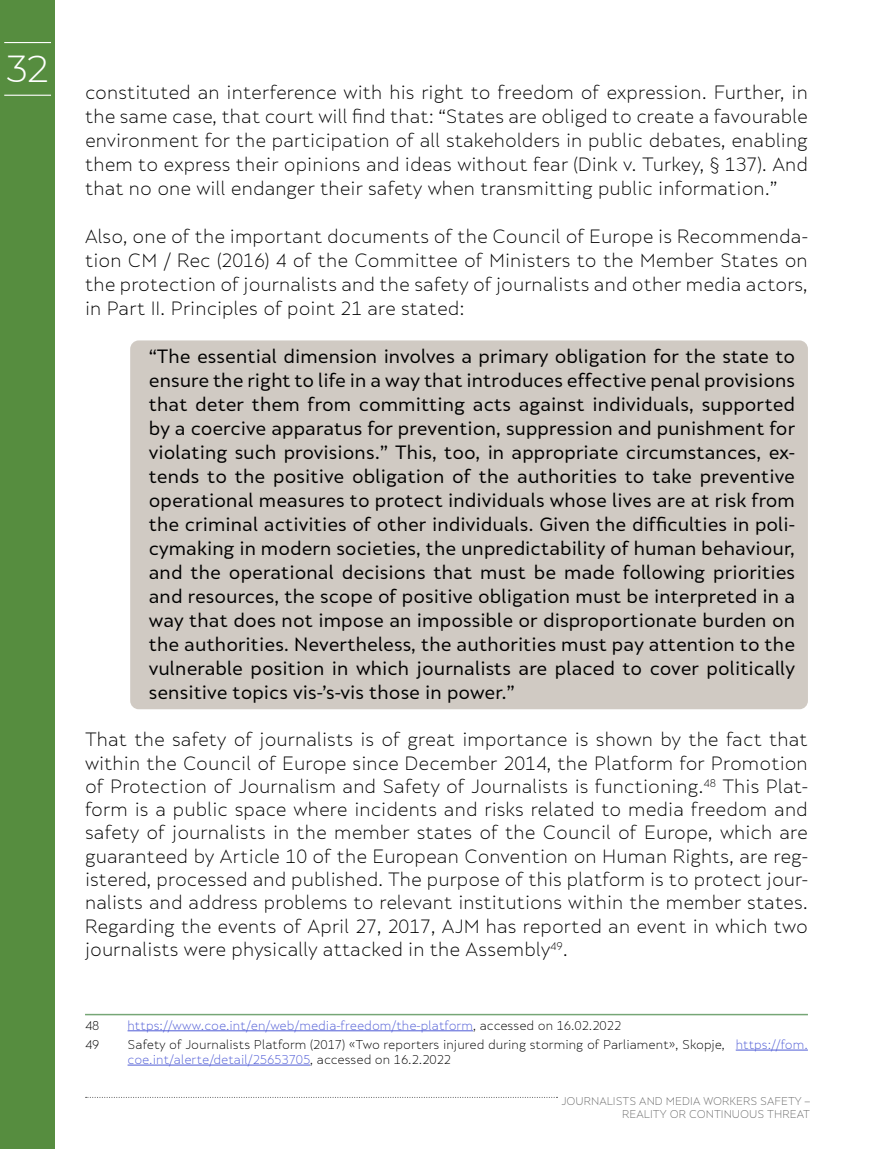
<style>
.page{position:relative;width:893px;height:1149px;background:#fff}
.page>*{position:absolute;margin:0;border:0;box-sizing:border-box;transform-origin:0 0}
.t1{font:300 37.5px "Montserrat";color:#fff}
.t2{font:300 18px/23.2px "Skola Sans";color:#000;text-align:justify}
.t3{font:18px/24px "Skola Sans";color:#000;text-align:justify}
.Paragraph_Style_1{font:300 12px/15px "Skola Sans";color:#000}
.Paragraph_Style_1-2{font:300 12px "Skola Sans";color:#4f5cd6}
.t4{font:300 10.5px/13.5px "Skola Sans";color:#666;text-align:right}
.s1{color:#000}
.s2{color:#4f5cd6}
</style>
<div class="page">
<div style="left:0;top:0;width:55px;height:1148px;background:#568d3f"></div>
<hr style="left:4px;top:42px;width:47px;height:1px;background:#fff">
<hr style="left:4px;top:95px;width:47px;height:1px;background:#fff">
<div style="left:130px;top:340px;width:678px;height:369px;background:#d0cac3;border-radius:9px"></div>
<hr style="left:85px;top:1013px;width:723px;height:1px;background:#76a676">
<hr style="left:128px;top:1030px;width:345px;height:1px;background:#4f5cd6">
<hr style="left:736px;top:1049px;width:72px;height:1px;background:#4f5cd6">
<hr style="left:128px;top:1064px;width:182px;height:1px;background:#4f5cd6">
<h1 class="t1" style="left:7px;top:43px;width:43px">32</h1>
<p class="t2" style="left:85px;top:80px;width:724px;line-height:24px">constituted an interference with his right to freedom of expression. Further, in the same case, that court will find that: “States are obliged to create a favourable environment for the participation of all stakeholders in public debates, enabling them to express their opinions and ideas without fear (Dink v. Turkey, § 137). And that no one will endanger their safety when transmitting public information.”</p>
<p class="t2" style="left:85px;top:224px;width:724px;line-height:24px">Also, one of the important documents of the Council of Europe is Recommenda&shy;tion CM / Rec (2016) 4 of the Committee of Ministers to the Member States on the protection of journalists and the safety of journalists and other media actors, in Part II. Principles of point 21 are stated:</p>
<p class="t3" style="left:149px;top:344px;width:648px">“The essential dimension involves a primary obligation for the state to ensure the right to life in a way that introduces effective penal provisions that deter them from committing acts against individuals, supported by a coercive apparatus for prevention, suppression and punishment for violating such provisions.” This, too, in appropriate circumstances, ex&shy;tends to the positive obligation of the authorities to take preventive operational measures to protect individuals whose lives are at risk from the criminal activities of other individuals. Given the difficulties in poli&shy;cymaking in modern societies, the unpredictability of human behaviour, and the operational decisions that must be made following priorities and resources, the scope of positive obligation must be interpreted in a way that does not impose an impossible or disproportionate burden on the authorities. Nevertheless, the authorities must pay attention to the vulnerable position in which journalists are placed to cover politically sensitive topics vis-’s-vis those in power.”</p>
<p class="t2" style="left:85px;top:727px;width:724px">That the safety of journalists is of great importance is shown by the fact that within the Council of Europe since December 2014, the Platform for Promotion of Protection of Journalism and Safety of Journalists is functioning.<sup>48</sup> This Plat&shy;form is a public space where incidents and risks related to media freedom and safety of journalists in the member states of the Council of Europe, which are guaranteed by Article 10 of the European Convention on Human Rights, are reg&shy;istered, processed and published. The purpose of this platform is to protect jour&shy;nalists and address problems to relevant institutions within the member states.<br>Regarding the events of April 27, 2017, AJM has reported an event in which two journalists were physically attacked in the Assembly<sup>49</sup>.</p>
<p class="Paragraph_Style_1" style="left:85px;top:1017px;width:16px">48</p>
<p class="Paragraph_Style_1-2" style="left:128px;top:1017px;width:495px">https://www.coe.int/en/web/media-freedom/the-platform<span class="s1">, accessed on 16.02.2022</span></p>
<p class="Paragraph_Style_1" style="left:85px;top:1036px;width:16px">49</p>
<p class="Paragraph_Style_1" style="left:128px;top:1036px;width:682px">Safety of Journalists Platform (2017) «Two reporters injured during storming of Parliament», Skopje, <span class="s2">https://fom. coe.int/alerte/detail/25653705</span>, accessed on 16.2.2022</p>
<p class="t4" style="left:561px;top:1093px;width:250px">JOURNALISTS AND MEDIA WORKERS SAFETY –<br>REALITY OR CONTINUOUS THREAT</p>
</div>
